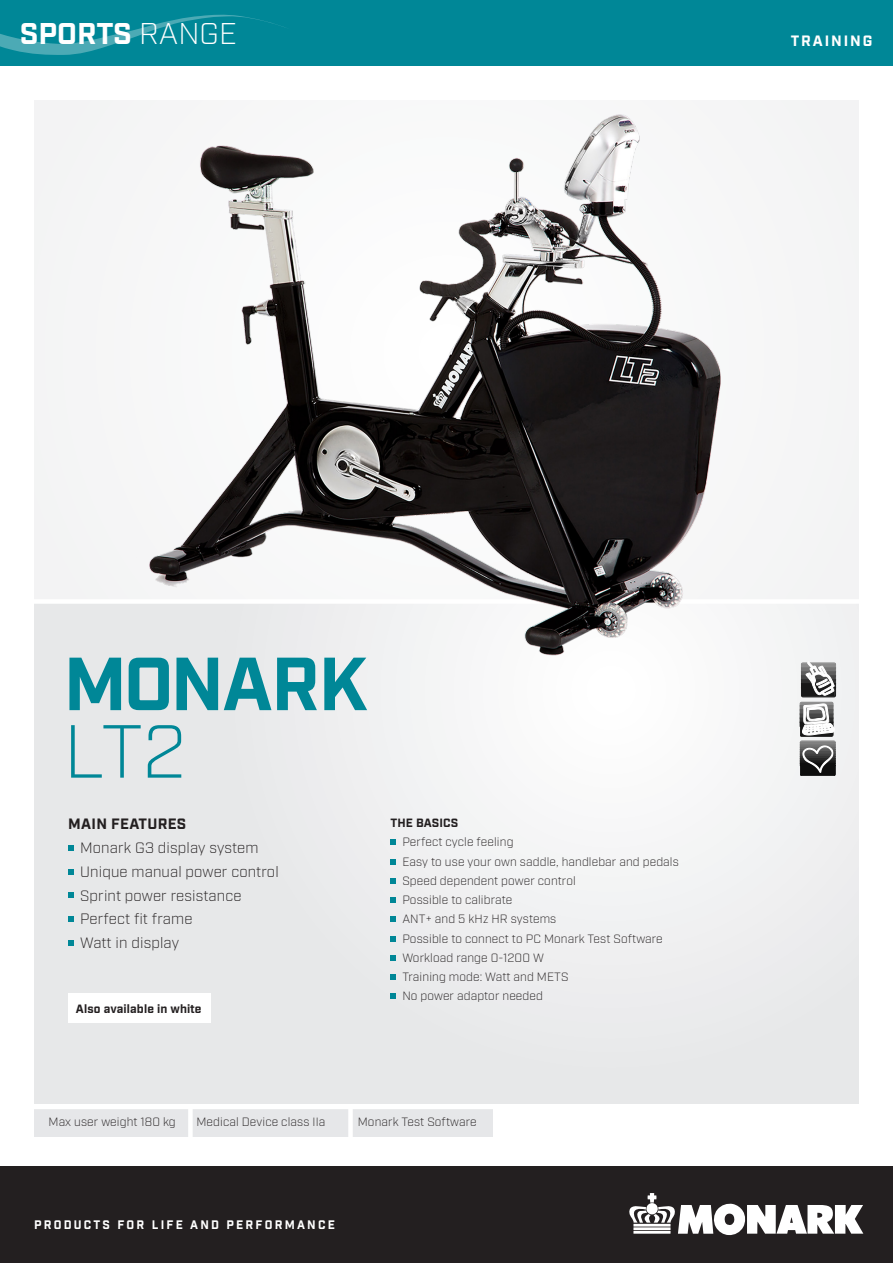
<style>
.page{position:relative;width:893px;height:1263px;background:#fff}
.page>*{position:absolute;margin:0;border:0;box-sizing:border-box;transform-origin:0 0}
.t1{font:700 75px/67.5px "Industry";letter-spacing:-.02em;color:#008797}
.t2{font:700 30px "Industry";color:#fff}
.Main_features{font:300 15px "Industry";letter-spacing:.01em;color:#231f20}
.Mellis{font:700 15px "Industry";letter-spacing:.02em;color:#231f20}
.Main_features-2{font:700 15px "Industry";letter-spacing:.125em;color:#fff}
.Features{font:300 12px "Industry";letter-spacing:.01em;color:#231f20}
.t3{font:12px "Industry Inc Base";letter-spacing:.185em;color:#fff}
.Features-2{font:700 12px "Industry";letter-spacing:.01em;color:#231f20}
.Mellis_2{font:700 12px "Industry";letter-spacing:.01em;color:#231f20}
.s1{font-weight:300}
</style>
<div class="page">
<div style="left:34px;top:100px;width:825px;height:504px;background:#f5f5f6"></div>
<div style="left:34px;top:601px;width:825px;height:502px;background:linear-gradient(to right,#e6e7e8,#f3f3f4)"></div>
<div style="left:0;top:0;width:893px;height:66px;background:#008797"></div>
<div style="left:0;top:1167px;width:893px;height:96px;background:#231f20"></div>
<svg style="left:68px;top:845px;width:6px;height:5px"></svg>
<svg style="left:68px;top:869px;width:6px;height:5px"></svg>
<svg style="left:68px;top:893px;width:6px;height:5px"></svg>
<svg style="left:68px;top:916px;width:6px;height:6px"></svg>
<svg style="left:68px;top:940px;width:6px;height:5px"></svg>
<svg style="left:390px;top:840px;width:6px;height:5px"></svg>
<svg style="left:390px;top:859px;width:6px;height:5px"></svg>
<svg style="left:390px;top:878px;width:6px;height:5px"></svg>
<svg style="left:390px;top:897px;width:6px;height:6px"></svg>
<svg style="left:390px;top:917px;width:6px;height:5px"></svg>
<svg style="left:390px;top:936px;width:6px;height:5px"></svg>
<svg style="left:390px;top:955px;width:6px;height:5px"></svg>
<svg style="left:390px;top:974px;width:6px;height:6px"></svg>
<svg style="left:390px;top:994px;width:6px;height:5px"></svg>
<div style="left:34px;top:1107px;width:458px;height:29px;background:#e6e7e9"></div>
<div style="left:0;top:599px;width:893px;height:5px;background:#fff"></div>
<hr style="left:0;top:1105px;width:893px;height:4px;background:#fff">
<div style="left:348px;top:1105px;width:5px;height:33px;background:#fff"></div>
<div style="left:188px;top:1105px;width:5px;height:33px;background:#fff"></div>
<svg style="left:0;top:14px;width:285px;height:41px"></svg>
<svg style="left:799px;top:661px;width:37px;height:115px"></svg>
<img style="left:132px;top:114px;width:600px;height:558px">
<div style="left:68px;top:993px;width:143px;height:29px;background:#fff"></div>
<svg style="left:629px;top:1193px;width:234px;height:42px"></svg>
<p class="t2" style="left:20px;top:16px;width:219px">SPORTS <span class="s1">RANGE</span></p>
<p class="Main_features-2" style="left:791px;top:31px;width:83px">TRAINING</p>
<p class="t1" style="left:64px;top:654px;width:306px">MONARK<br><span class="s1">LT2</span></p>
<p class="Mellis" style="left:68px;top:815px;width:120px">MAIN FEATURES</p>
<p class="Main_features" style="left:80px;top:839px;width:180px">Monark G3 display system</p>
<p class="Main_features" style="left:80px;top:863px;width:200px">Unique manual power control</p>
<p class="Main_features" style="left:80px;top:886px;width:163px">Sprint power resistance</p>
<p class="Main_features" style="left:80px;top:910px;width:114px">Perfect fit frame</p>
<p class="Main_features" style="left:80px;top:934px;width:101px">Watt in display</p>
<p class="Features-2" style="left:76px;top:1001px;width:127px">Also available in white</p>
<p class="Mellis_2" style="left:390px;top:816px;width:69px">THE BASICS</p>
<p class="Features" style="left:402px;top:835px;width:113px">Perfect cycle feeling</p>
<p class="Features" style="left:402px;top:854px;width:278px">Easy to use your own saddle, handlebar and pedals</p>
<p class="Features" style="left:402px;top:873px;width:175px">Speed dependent power control</p>
<p class="Features" style="left:402px;top:893px;width:111px">Possible to calibrate</p>
<p class="Features" style="left:402px;top:912px;width:155px">ANT+ and 5 kHz HR systems</p>
<p class="Features" style="left:402px;top:931px;width:262px">Possible to connect to PC Monark Test Software</p>
<p class="Features" style="left:402px;top:950px;width:143px">Workload range 0-1200 W</p>
<p class="Features" style="left:402px;top:970px;width:168px">Training mode: Watt and METS</p>
<p class="Features" style="left:402px;top:989px;width:142px">No power adaptor needed</p>
<p class="Features" style="left:49px;top:1114px;width:129px">Max user weight 180 kg</p>
<p class="Features" style="left:196px;top:1114px;width:130px">Medical Device class IIa</p>
<p class="Features" style="left:358px;top:1114px;width:120px">Monark Test Software</p>
<p class="t3" style="left:34px;top:1218px;width:302px">PRODUCTS FOR LIFE AND PERFORMANCE</p>
</div>
